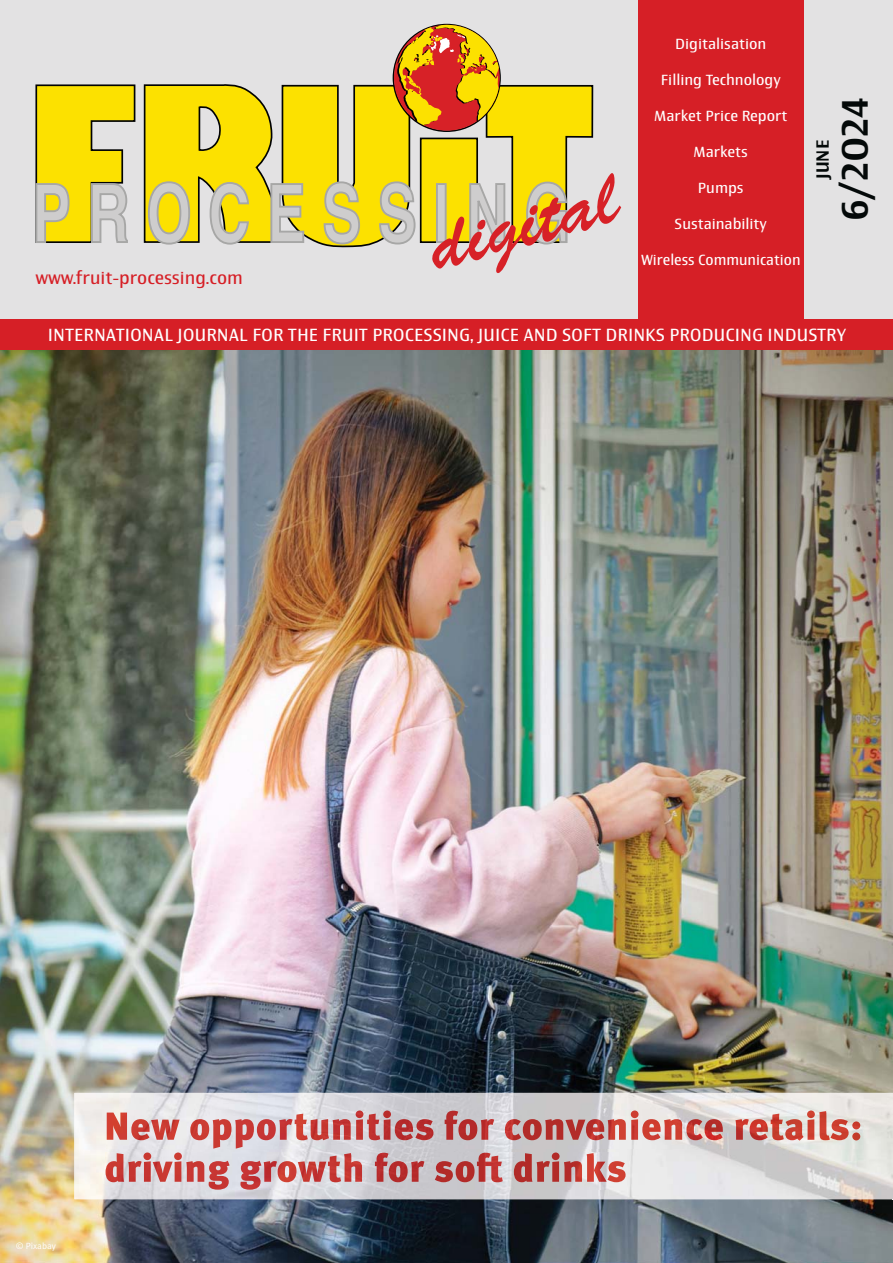
<style>
.page{position:relative;width:893px;height:1263px;background:#fff}
.page>*{position:absolute;margin:0;border:0;box-sizing:border-box;transform-origin:0 0}
.t1{font:500 37.5px "Newbery Sans Pro";color:#040909}
.t2{font:18px "Newbery Sans Pro";color:#fff}
.t3{font:18px "Newbery Sans Pro";color:#d61f26}
.t4{font:500 18px "Newbery Sans Pro";color:#040909}
.t5{font:15px "Newbery Sans Pro";color:#fff}
.t6{font:9px "Meta Pro Norm";letter-spacing:-.005em;color:#fff}
</style>
<div class="page">
<img style="left:0;top:349px;width:893px;height:914px">
<div style="left:0;top:0;width:893px;height:319px;background:#e3e2e3"></div>
<div style="left:638px;top:0;width:166px;height:319px;background:#d61f26"></div>
<div style="left:0;top:319px;width:893px;height:30px;background:#d61f26"></div>
<img style="left:74px;top:1093px;width:819px;height:106px">
<img style="left:413px;top:1110px;width:449px;height:39px">
<img style="left:107px;top:1110px;width:306px;height:39px">
<img style="left:341px;top:1152px;width:285px;height:38px">
<img style="left:106px;top:1152px;width:235px;height:38px">
<svg style="left:35px;top:84px;width:101px;height:159px"></svg>
<svg style="left:143px;top:25px;width:478px;height:248px"></svg>
<p class="t3" style="left:35px;top:267px;width:209px">www.fruit-processing.com</p>
<p class="t5" style="left:675px;top:35px;width:93px">Digitalisation</p>
<p class="t5" style="left:661px;top:71px;width:121px">Filling Technology</p>
<p class="t5" style="left:654px;top:107px;width:135px">Market Price Report</p>
<p class="t5" style="left:694px;top:143px;width:56px">Markets</p>
<p class="t5" style="left:698px;top:179px;width:47px">Pumps</p>
<p class="t5" style="left:675px;top:215px;width:94px">Sustainability</p>
<p class="t5" style="left:641px;top:251px;width:161px">Wireless Communication</p>
<h1 class="t1" style="left:839px;top:221px;width:125px;rotate:-90deg">6/2024</h1>
<p class="t4" style="left:815px;top:179px;width:41px;rotate:-90deg">JUNE</p>
<p class="t2" style="left:48px;top:324px;width:800px">INTERNATIONAL JOURNAL FOR THE FRUIT PROCESSING, JUICE AND SOFT DRINKS PRODUCING INDUSTRY</p>
<p class="t6" style="left:16px;top:1243px;width:42px">© Pixabay</p>
</div>
